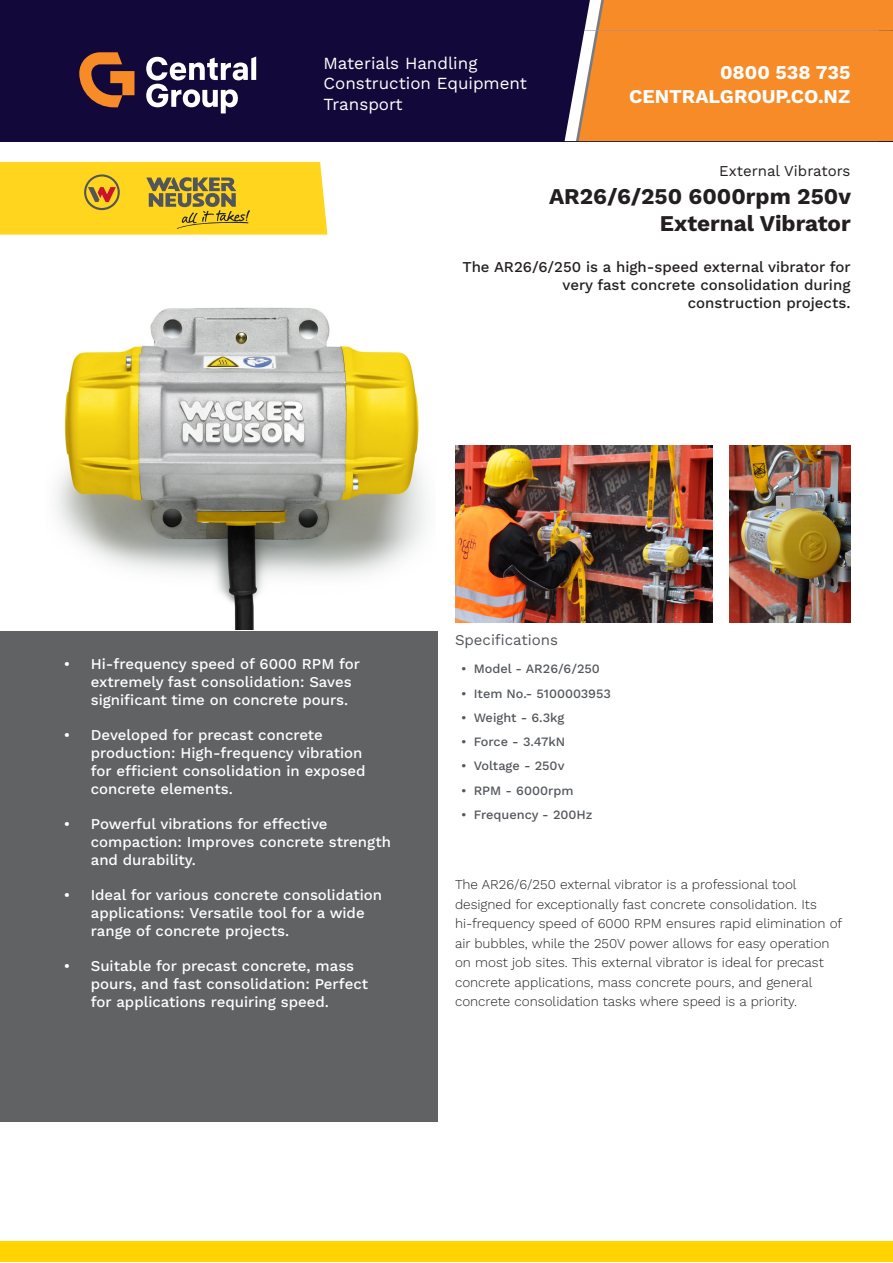
<style>
.page{position:relative;width:893px;height:1263px;background:#fff}
.page>*{position:absolute;margin:0;border:0;box-sizing:border-box;transform-origin:0 0}
.t1{font:700 22.5px/27px "Work Sans";color:#231f20;text-align:right}
.t2{font:700 19.5px "Work Sans";color:#fff}
.t3{font:16.95px/20.4px "Work Sans";color:#fff}
.t4{font:500 15px/18px "Work Sans";color:#fff}
.t5{font:500 15px/18px "Work Sans";color:#231f20;text-align:right}
.t6{font:15px "Work Sans";color:#231f20}
.t7{font:15px "Work Sans";color:#52555b}
.t8{font:300 13.5px/19.5px "Work Sans";color:#231f20}
.t9{font:500 12.75px "Work Sans";color:#52555b}
</style>
<div class="page">
<div style="left:0;top:0;width:893px;height:141px;background:#12093a"></div>
<svg style="left:565px;top:0;width:328px;height:141px;background:#ec8931"></svg>
<svg style="left:146px;top:57px;width:110px;height:56px"></svg>
<svg style="left:79px;top:52px;width:55px;height:55px"></svg>
<div style="left:0;top:631px;width:438px;height:491px;background:#616264"></div>
<img style="left:56px;top:307px;width:370px;height:323px">
<div style="left:0;top:1242px;width:893px;height:20px;background:#ffd400"></div>
<svg style="left:0;top:162px;width:327px;height:73px;background:#eec825"></svg>
<img style="left:455px;top:446px;width:258px;height:177px">
<img style="left:730px;top:446px;width:120px;height:177px">
<p class="t3" style="left:324px;top:52px;width:205px">Materials Handling<br>Construction Equipment<br>Transport</p>
<h2 class="t2" style="left:720px;top:58px;width:132px">0800 538 735</h2>
<h2 class="t2" style="left:629px;top:82px;width:223px">CENTRALGROUP.CO.NZ</h2>
<p class="t6" style="left:719px;top:160px;width:133px">External Vibrators</p>
<h1 class="t1" style="left:549px;top:182px;width:303px">AR26/6/250 6000rpm 250v<br>External Vibrator</h1>
<p class="t5" style="left:463px;top:257px;width:390px">The AR26/6/250 is a high-speed external vibrator for very fast concrete consolidation during<br>construction projects.</p>
<p class="t4" style="left:91px;top:654px;width:271px;text-indent:-27px">• Hi-frequency speed of 6000 RPM for extremely fast consolidation: Saves significant time on concrete pours.</p>
<p class="t4" style="left:91px;top:725px;width:276px;text-indent:-27px">• Developed for precast concrete production: High-frequency vibration for efficient consolidation in exposed concrete elements.</p>
<p class="t4" style="left:91px;top:814px;width:302px;text-indent:-27px">• Powerful vibrations for effective compaction: Improves concrete strength and durability.</p>
<p class="t4" style="left:91px;top:885px;width:293px;text-indent:-27px">• Ideal for various concrete consolidation applications: Versatile tool for a wide range of concrete projects.</p>
<p class="t4" style="left:91px;top:956px;width:279px;text-indent:-27px">• Suitable for precast concrete, mass pours, and fast consolidation: Perfect for applications requiring speed.</p>
<p class="t7" style="left:455px;top:629px;width:104px">Specifications</p>
<p class="t9" style="left:461px;top:659px;width:140px">• Model - AR26/6/250</p>
<p class="t9" style="left:461px;top:684px;width:152px">• Item No.- 5100003953</p>
<p class="t9" style="left:461px;top:708px;width:105px">• Weight - 6.3kg</p>
<p class="t9" style="left:461px;top:732px;width:106px">• Force - 3.47kN</p>
<p class="t9" style="left:461px;top:756px;width:105px">• Voltage - 250v</p>
<p class="t9" style="left:461px;top:781px;width:114px">• RPM - 6000rpm</p>
<p class="t9" style="left:461px;top:805px;width:133px">• Frequency - 200Hz</p>
<p class="t8" style="left:455px;top:874px;width:389px">The AR26/6/250 external vibrator is a professional tool designed for exceptionally fast concrete consolidation. Its hi-frequency speed of 6000 RPM ensures rapid elimination of air bubbles, while the 250V power allows for easy operation on most job sites. This external vibrator is ideal for precast concrete applications, mass concrete pours, and general concrete consolidation tasks where speed is a priority.</p>
</div>
